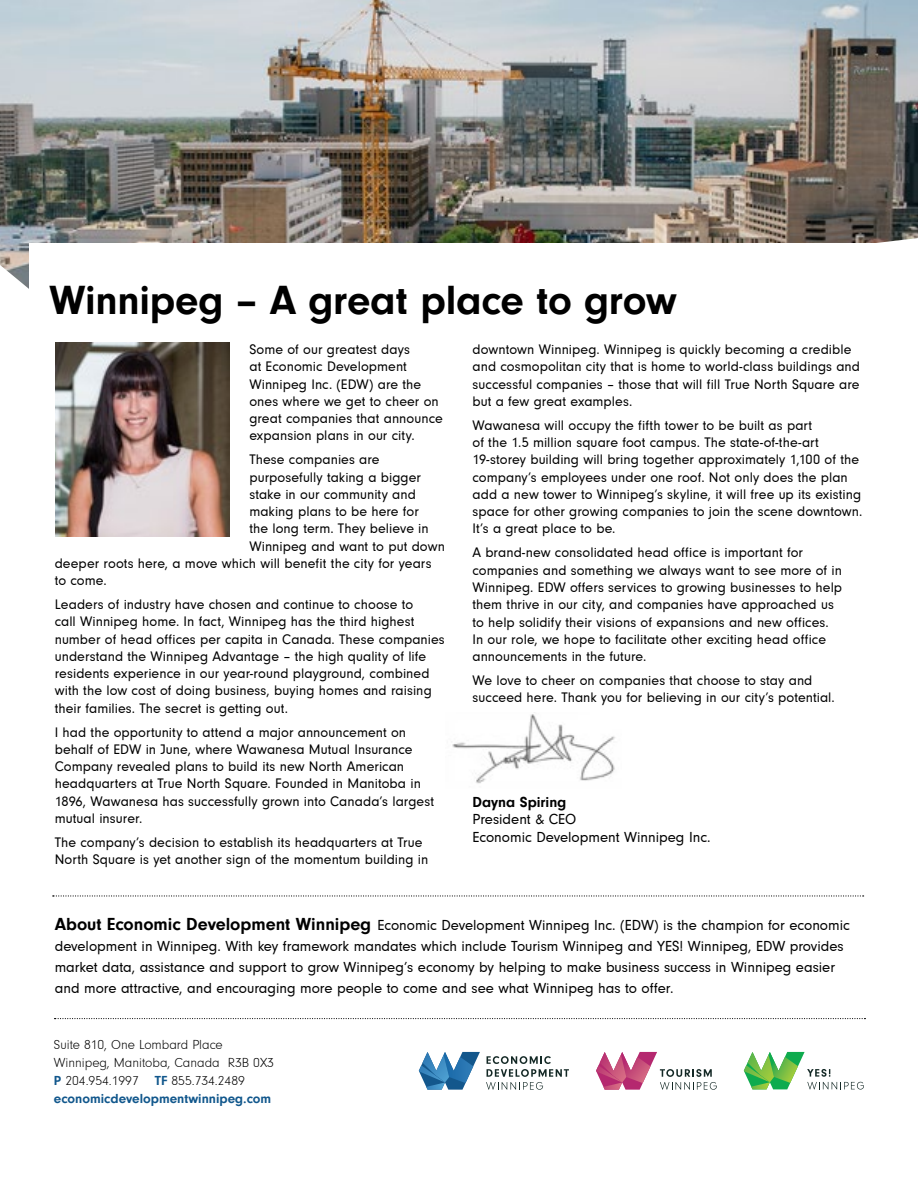
<style>
.page{position:relative;width:918px;height:1188px;background:#fff}
.page>*{position:absolute;margin:0;border:0;box-sizing:border-box;transform-origin:0 0}
.t1{font:700 42px "Neuzeit Gro";letter-spacing:-.005em;color:#000}
.t2{font:15px/21px "Neuzeit Gro";color:#000}
.t3{font:700 15px "Neuzeit Gro";color:#000}
.t4{font:14.25px/17.2px "Neuzeit Gro";letter-spacing:.005em;color:#000}
.t5{font:300 13.5px/18px "Neuzeit Gro";color:#000}
.s1{font-weight:700;font-size:18px}
.s2{font-weight:700;color:#11578c}
</style>
<div class="page">
<img style="left:452px;top:714px;width:163px;height:70px">
<img style="left:0;top:0;width:918px;height:289px">
<div style="left:30px;top:243px;width:859px;height:356px;background:#fff"></div>
<img style="left:56px;top:343px;width:174px;height:194px">
<svg style="left:486px;top:1056px;width:83px;height:34px"></svg>
<svg style="left:419px;top:1052px;width:61px;height:38px"></svg>
<svg style="left:596px;top:1052px;width:121px;height:38px"></svg>
<svg style="left:744px;top:1052px;width:120px;height:38px"></svg>
<svg style="left:53px;top:895px;width:811px;height:2px"></svg>
<svg style="left:54px;top:1018px;width:811px;height:1px"></svg>
<h1 class="t1" style="left:50px;top:276px;width:629px">Winnipeg – A great place to grow</h1>
<p class="t4" style="left:249px;top:341px;width:195px">Some of our greatest days<br>at Economic Development<br>Winnipeg Inc. (EDW) are the ones where we get to cheer on great companies that announce expansion plans in our city.</p>
<p class="t4" style="left:249px;top:451px;width:132px">These companies are</p>
<p class="t4" style="left:249px;top:469px;width:173px">purposefully taking a bigger</p>
<p class="t4" style="left:249px;top:486px;width:168px">stake in our community and</p>
<p class="t4" style="left:249px;top:503px;width:171px">making plans to be here for</p>
<p class="t4" style="left:249px;top:520px;width:181px">the long term. They believe in</p>
<p class="t4" style="left:249px;top:538px;width:197px">Winnipeg and want to put down</p>
<p class="t4" style="left:55px;top:555px;width:378px">deeper roots here, a move which will benefit the city for years</p>
<p class="t4" style="left:55px;top:572px;width:54px">to come.</p>
<p class="t4" style="left:55px;top:596px;width:392px">Leaders of industry have chosen and continue to choose to<br>call Winnipeg home. In fact, Winnipeg has the third highest number of head offices per capita in Canada. These companies understand the Winnipeg Advantage – the high quality of life residents experience in our year-round playground, combined with the low cost of doing business, buying homes and raising their families. The secret is getting out.</p>
<p class="t4" style="left:55px;top:724px;width:381px">I had the opportunity to attend a major announcement on behalf of EDW in June, where Wawanesa Mutual Insurance Company revealed plans to build its new North American headquarters at True North Square. Founded in Manitoba in 1896, Wawanesa has successfully grown into Canada’s largest mutual insurer.</p>
<p class="t4" style="left:55px;top:834px;width:375px">The company’s decision to establish its headquarters at True<br>North Square is yet another sign of the momentum building in</p>
<p class="t4" style="left:473px;top:341px;width:389px">downtown Winnipeg. Winnipeg is quickly becoming a credible and cosmopolitan city that is home to world-class buildings and successful companies – those that will fill True North Square are but a few great examples.</p>
<p class="t4" style="left:473px;top:417px;width:392px">Wawanesa will occupy the fifth tower to be built as part<br>of the 1.5 million square foot campus. The state-of-the-art 19-storey building will bring together approximately 1,100 of the company’s employees under one roof. Not only does the plan add a new tower to Winnipeg’s skyline, it will free up its existing space for other growing companies to join the scene downtown.<br>It’s a great place to be.</p>
<p class="t4" style="left:473px;top:544px;width:371px">A brand-new consolidated head office is important for companies and something we always want to see more of in Winnipeg. EDW offers services to growing businesses to help them thrive in our city, and companies have approached us to help solidify their visions of expansions and new offices.<br>In our role, we hope to facilitate other exciting head office announcements in the future.</p>
<p class="t4" style="left:473px;top:672px;width:364px">We love to cheer on companies that choose to stay and succeed here. Thank you for believing in our city’s potential.</p>
<p class="t3" style="left:472px;top:794px;width:95px">Dayna Spiring</p>
<p class="t2" style="left:472px;top:811px;width:240px;line-height:17.2px">President &amp; CEO<br>Economic Development Winnipeg Inc.</p>
<p class="t2" style="left:55px;top:915px;width:797px"><span class="s1">About Economic Development Winnipeg</span> Economic Development Winnipeg Inc. (EDW) is the champion for economic development in Winnipeg. With key framework mandates which include Tourism Winnipeg and YES! Winnipeg, EDW provides market data, assistance and support to grow Winnipeg’s economy by helping to make business success in Winnipeg easier and more attractive, and encouraging more people to come and see what Winnipeg has to offer.</p>
<p class="t5" style="left:54px;top:1036px;width:222px">Suite 810, One Lombard Place Winnipeg, Manitoba, Canada R3B 0X3<br><span class="s2">P</span> 204.954.1997 <span class="s2">TF</span> 855.734.2489 <span class="s2">economicdevelopmentwinnipeg.com</span></p>
</div>
